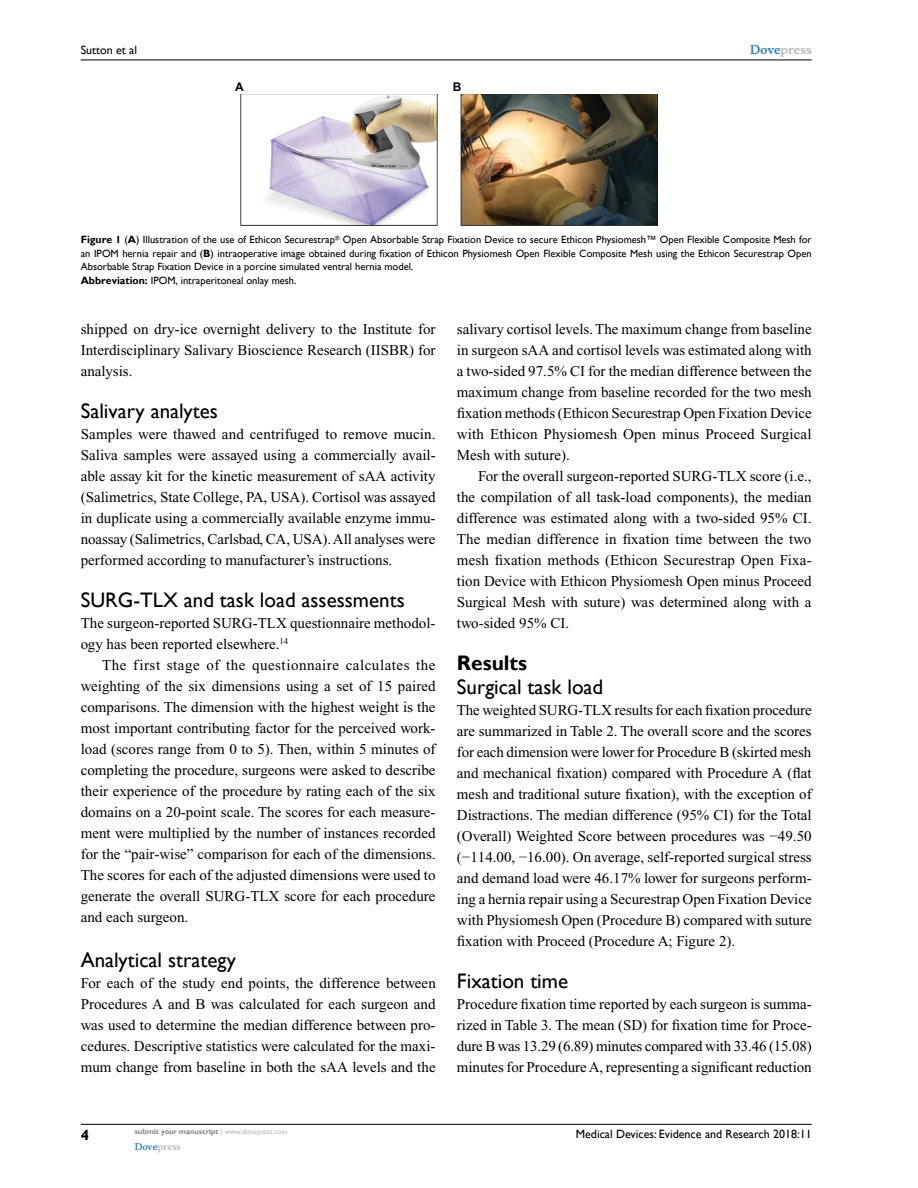
<style>
.page{position:relative;width:918px;height:1188px;background:#fff}
.page>*{position:absolute;margin:0;border:0;box-sizing:border-box;transform-origin:0 0}
.t1{font:21px "Gill Sans";color:#000}
.t2{font:700 21px "Gill Sans";color:#000}
.t3{font:15px/21px "Times New Roman";color:#000;text-align:justify}
.t4{font:700 15px "Gill Sans";color:#000}
.t5{font:12px "Gill Sans";color:#000}
.t6{font:700 12px "Musee";color:#b8babc}
.t7{font:700 12px "Arial";color:#000}
.t8{font:10.5px/13.5px "Gill Sans";color:#000}
.t9{font:700 9px "Musee";color:#b8babc}
.t10{font:700 7.5px "Gill Sans";color:#808285}
.s1{color:#3785ad}
.s2{font-weight:700}
.s3{font-weight:400;color:#b8babc}
</style>
<div class="page">
<hr style="left:81px;top:1124px;width:731px;height:1px;background:#000">
<hr style="left:81px;top:60px;width:731px;height:1px;background:#000">
<img style="left:241px;top:94px;width:416px;height:131px">
<p class="t5" style="left:81px;top:43px;width:58px">Sutton et al</p>
<p class="t7" style="left:235px;top:78px;width:10px">A</p>
<p class="t7" style="left:453px;top:78px;width:10px">B</p>
<p class="t6" style="left:750px;top:43px;width:63px"><span class="s1">Dove</span>press</p>
<p class="t8" style="left:81px;top:233px;width:732px"><span class="s2">Figure 1</span> (<span class="s2">A</span>) Illustration of the use of Ethicon Securestrap<sup>®</sup> Open Absorbable Strap Fixation Device to secure Ethicon Physiomesh™ Open Flexible Composite Mesh for an IPOM hernia repair and (<span class="s2">B</span>) intraoperative image obtained during fixation of Ethicon Physiomesh Open Flexible Composite Mesh using the Ethicon Securestrap Open Absorbable Strap Fixation Device in a porcine simulated ventral hernia model.<br><span class="s2">Abbreviation:</span> IPOM, intraperitoneal onlay mesh.</p>
<p class="t3" style="left:81px;top:318px;width:356px">shipped on dry-ice overnight delivery to the Institute for Interdisciplinary Salivary Bioscience Research (IISBR) for analysis.</p>
<h1 class="t1" style="left:81px;top:398px;width:139px">Salivary analytes</h1>
<p class="t3" style="left:81px;top:423px;width:357px">Samples were thawed and centrifuged to remove mucin.<br>Saliva samples were assayed using a commercially avail&shy;able assay kit for the kinetic measurement of sAA activity (Salimetrics, State College, PA, USA). Cortisol was assayed in duplicate using a commercially available enzyme immu&shy;noassay (Salimetrics, Carlsbad, CA, USA). All analyses were performed according to manufacturer’s instructions.</p>
<h1 class="t1" style="left:81px;top:587px;width:326px">SURG-TLX and task load assessments</h1>
<p class="t3" style="left:81px;top:612px;width:356px">The surgeon-reported SURG-TLX questionnaire methodol&shy;ogy has been reported elsewhere.<sup>14</sup></p>
<p class="t3" style="left:81px;top:654px;width:356px;text-indent:21px">The first stage of the questionnaire calculates the weighting of the six dimensions using a set of 15 paired comparisons. The dimension with the highest weight is the most important contributing factor for the perceived work&shy;load (scores range from 0 to 5). Then, within 5 minutes of completing the procedure, surgeons were asked to describe their experience of the procedure by rating each of the six domains on a 20-point scale. The scores for each measure&shy;ment were multiplied by the number of instances recorded for the “pair-wise” comparison for each of the dimensions.<br>The scores for each of the adjusted dimensions were used to generate the overall SURG-TLX score for each procedure and each surgeon.</p>
<h1 class="t1" style="left:81px;top:947px;width:157px">Analytical strategy</h1>
<p class="t3" style="left:81px;top:972px;width:357px">For each of the study end points, the difference between Procedures A and B was calculated for each surgeon and was used to determine the median difference between pro&shy;cedures. Descriptive statistics were calculated for the maxi&shy;mum change from baseline in both the sAA levels and the</p>
<p class="t3" style="left:457px;top:318px;width:356px">salivary cortisol levels. The maximum change from baseline in surgeon sAA and cortisol levels was estimated along with a two-sided 97.5% CI for the median difference between the maximum change from baseline recorded for the two mesh fixation methods (Ethicon Securestrap Open Fixation Device with Ethicon Physiomesh Open minus Proceed Surgical Mesh with suture).</p>
<p class="t3" style="left:457px;top:465px;width:356px;text-indent:21px">For the overall surgeon-reported SURG-TLX score (i.e., the compilation of all task-load components), the median difference was estimated along with a two-sided 95% CI.<br>The median difference in fixation time between the two mesh fixation methods (Ethicon Securestrap Open Fixa&shy;tion Device with Ethicon Physiomesh Open minus Proceed Surgical Mesh with suture) was determined along with a two-sided 95% CI.</p>
<h1 class="t2" style="left:457px;top:650px;width:72px">Results</h1>
<h1 class="t1" style="left:457px;top:674px;width:148px">Surgical task load</h1>
<p class="t3" style="left:457px;top:699px;width:356px">The weighted SURG-TLX results for each fixation procedure are summarized in Table 2. The overall score and the scores for each dimension were lower for Procedure B (skirted mesh and mechanical fixation) compared with Procedure A (flat mesh and traditional suture fixation), with the exception of Distractions. The median difference (95% CI) for the Total (Overall) Weighted Score between procedures was −49.50 (−114.00, −16.00). On average, self-reported surgical stress and demand load were 46.17% lower for surgeons perform&shy;ing a hernia repair using a Securestrap Open Fixation Device with Physiomesh Open (Procedure B) compared with suture fixation with Proceed (Procedure A; Figure 2).</p>
<h1 class="t1" style="left:457px;top:968px;width:113px">Fixation time</h1>
<p class="t3" style="left:457px;top:993px;width:356px">Procedure fixation time reported by each surgeon is summa&shy;rized in Table 3. The mean (SD) for fixation time for Proce&shy;dure B was 13.29 (6.89) minutes compared with 33.46 (15.08) minutes for Procedure A, representing a significant reduction</p>
<p class="t4" style="left:81px;top:1126px;width:10px">4</p>
<p class="t10" style="left:135px;top:1127px;width:154px">submit your manuscript <span class="s3">| www.dovepress.com</span></p>
<p class="t9" style="left:135px;top:1141px;width:48px"><span class="s1">Dove</span>press</p>
<p class="t5" style="left:576px;top:1127px;width:237px">Medical Devices: Evidence and Research 2018:11</p>
</div>
